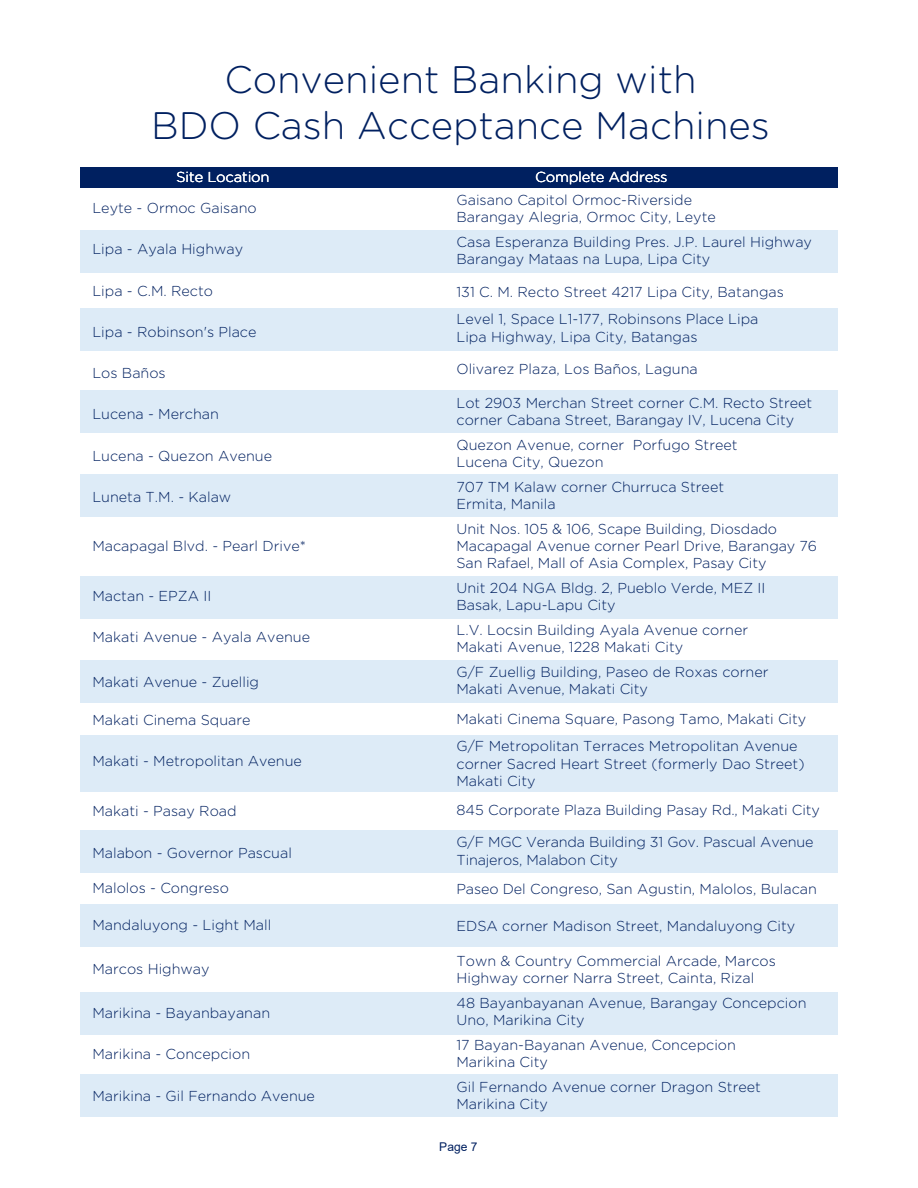
<style>
.page{position:relative;width:918px;height:1188px;background:#fff}
.page>*{position:absolute;margin:0;border:0;box-sizing:border-box;transform-origin:0 0}
.t1{font:300 38.4px/45.9px "Gotham Rounded";color:#002060;text-align:center}
.t2{font:300 14.4px/17.2px "Gotham Rounded";color:#002060}
.t3{font:300 14.4px "Gotham Rounded";color:#fff}
.t4{font:12px "Arial";color:#002060}
</style>
<div class="page">
<div style="left:80px;top:735px;width:758px;height:57px;background:#ddebf7"></div>
<div style="left:80px;top:167px;width:758px;height:20px;background:#002060"></div>
<div style="left:80px;top:230px;width:758px;height:42px;background:#ddebf7"></div>
<div style="left:80px;top:308px;width:758px;height:42px;background:#ddebf7"></div>
<div style="left:80px;top:391px;width:758px;height:42px;background:#ddebf7"></div>
<div style="left:80px;top:475px;width:758px;height:42px;background:#ddebf7"></div>
<div style="left:80px;top:576px;width:758px;height:42px;background:#ddebf7"></div>
<div style="left:80px;top:661px;width:758px;height:42px;background:#ddebf7"></div>
<div style="left:80px;top:830px;width:758px;height:43px;background:#ddebf7"></div>
<div style="left:80px;top:905px;width:758px;height:42px;background:#ddebf7"></div>
<div style="left:80px;top:992px;width:758px;height:42px;background:#ddebf7"></div>
<div style="left:80px;top:1074px;width:758px;height:42px;background:#ddebf7"></div>
<h1 class="t1" style="left:151px;top:55px;width:620px">Convenient Banking with<br>BDO Cash Acceptance Machines</h1>
<p class="t3" style="left:176px;top:167px;width:95px">Site Location</p>
<p class="t3" style="left:536px;top:167px;width:134px">Complete Address</p>
<p class="t2" style="left:92px;top:199px;width:166px">Leyte - Ormoc Gaisano</p>
<p class="t2" style="left:92px;top:240px;width:152px">Lipa - Ayala Highway</p>
<p class="t2" style="left:92px;top:281px;width:122px">Lipa - C.M. Recto</p>
<p class="t2" style="left:92px;top:323px;width:166px">Lipa - Robinson's Place</p>
<p class="t2" style="left:92px;top:364px;width:75px">Los Baños</p>
<p class="t2" style="left:92px;top:405px;width:128px">Lucena - Merchan</p>
<p class="t2" style="left:92px;top:446px;width:181px">Lucena - Quezon Avenue</p>
<p class="t2" style="left:92px;top:488px;width:140px">Luneta T.M. - Kalaw</p>
<p class="t2" style="left:92px;top:536px;width:215px">Macapagal Blvd. - Pearl Drive*</p>
<p class="t2" style="left:92px;top:587px;width:120px">Mactan - EPZA II</p>
<p class="t2" style="left:92px;top:628px;width:219px">Makati Avenue - Ayala Avenue</p>
<p class="t2" style="left:92px;top:672px;width:168px">Makati Avenue - Zuellig</p>
<p class="t2" style="left:92px;top:710px;width:160px">Makati Cinema Square</p>
<p class="t2" style="left:92px;top:752px;width:211px">Makati - Metropolitan Avenue</p>
<p class="t2" style="left:92px;top:802px;width:146px">Makati - Pasay Road</p>
<p class="t2" style="left:92px;top:843px;width:201px">Malabon - Governor Pascual</p>
<p class="t2" style="left:92px;top:878px;width:138px">Malolos - Congreso</p>
<p class="t2" style="left:92px;top:915px;width:180px">Mandaluyong - Light Mall</p>
<p class="t2" style="left:92px;top:959px;width:119px">Marcos Highway</p>
<p class="t2" style="left:92px;top:1004px;width:179px">Marikina - Bayanbayanan</p>
<p class="t2" style="left:92px;top:1045px;width:159px">Marikina - Concepcion</p>
<p class="t2" style="left:92px;top:1086px;width:224px">Marikina - Gil Fernando Avenue</p>
<p class="t2" style="left:456px;top:191px;width:261px">Gaisano Capitol Ormoc-Riverside<br>Barangay Alegria, Ormoc City, Leyte</p>
<p class="t2" style="left:456px;top:233px;width:357px">Casa Esperanza Building Pres. J.P. Laurel Highway<br>Barangay Mataas na Lupa, Lipa City</p>
<p class="t2" style="left:456px;top:277px;width:329px;line-height:27.8px">131 C. M. Recto Street 4217 Lipa City, Batangas<br>Level 1, Space L1-177, Robinsons Place Lipa</p>
<p class="t2" style="left:456px;top:327px;width:243px">Lipa Highway, Lipa City, Batangas</p>
<p class="t2" style="left:456px;top:360px;width:243px">Olivarez Plaza, Los Baños, Laguna</p>
<p class="t2" style="left:456px;top:393px;width:357px">Lot 2903 Merchan Street corner C.M. Recto Street corner Cabana Street, Barangay IV, Lucena City</p>
<p class="t2" style="left:456px;top:435px;width:283px">Quezon Avenue, corner Porfugo Street<br>Lucena City, Quezon</p>
<p class="t2" style="left:456px;top:477px;width:269px">707 TM Kalaw corner Churruca Street<br>Ermita, Manila</p>
<p class="t2" style="left:456px;top:519px;width:362px">Unit Nos. 105 &amp; 106, Scape Building, Diosdado<br>Macapagal Avenue corner Pearl Drive, Barangay 76<br>San Rafael, Mall of Asia Complex, Pasay City</p>
<p class="t2" style="left:456px;top:579px;width:311px">Unit 204 NGA Bldg. 2, Pueblo Verde, MEZ II<br>Basak, Lapu-Lapu City</p>
<p class="t2" style="left:456px;top:621px;width:293px">L.V. Locsin Building Ayala Avenue corner<br>Makati Avenue, 1228 Makati City</p>
<p class="t2" style="left:456px;top:663px;width:314px">G/F Zuellig Building, Paseo de Roxas corner<br>Makati Avenue, Makati City</p>
<p class="t2" style="left:456px;top:704px;width:351px;line-height:27.8px">Makati Cinema Square, Pasong Tamo, Makati City<br>G/F Metropolitan Terraces Metropolitan Avenue</p>
<p class="t2" style="left:456px;top:754px;width:350px">corner Sacred Heart Street (formerly Dao Street)<br>Makati City</p>
<p class="t2" style="left:456px;top:801px;width:365px">845 Corporate Plaza Building Pasay Rd., Makati City</p>
<p class="t2" style="left:456px;top:833px;width:359px">G/F MGC Veranda Building 31 Gov. Pascual Avenue<br>Tinajeros, Malabon City</p>
<p class="t2" style="left:456px;top:880px;width:362px">Paseo Del Congreso, San Agustin, Malolos, Bulacan</p>
<p class="t2" style="left:456px;top:916px;width:340px">EDSA corner Madison Street, Mandaluyong City</p>
<p class="t2" style="left:456px;top:952px;width:321px">Town &amp; Country Commercial Arcade, Marcos<br>Highway corner Narra Street, Cainta, Rizal</p>
<p class="t2" style="left:456px;top:994px;width:352px">48 Bayanbayanan Avenue, Barangay Concepcion<br>Uno, Marikina City</p>
<p class="t2" style="left:456px;top:1036px;width:281px">17 Bayan-Bayanan Avenue, Concepcion<br>Marikina City</p>
<p class="t2" style="left:456px;top:1078px;width:306px">Gil Fernando Avenue corner Dragon Street<br>Marikina City</p>
<p class="t4" style="left:439px;top:1138px;width:40px">Page 7</p>
</div>
